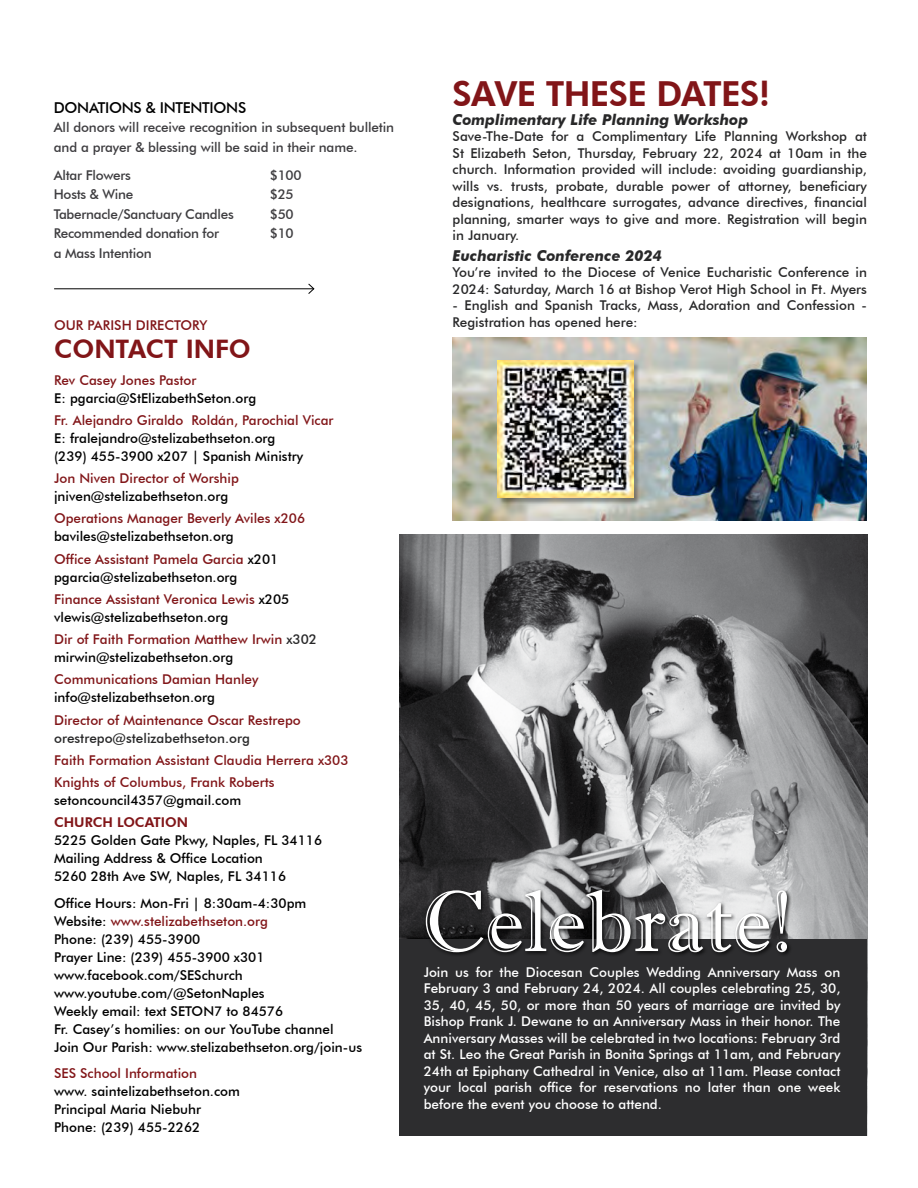
<style>
.page{position:relative;width:918px;height:1188px;background:#fff}
.page>*{position:absolute;margin:0;border:0;box-sizing:border-box;transform-origin:0 0}
.t1{font:86.4px "Imprint MT Shadow";color:#fff}
.t2{font:800 34.5px "Futura BT";letter-spacing:-.02em;color:#811518}
.t3{font:800 25.5px "Futura BT";color:#811518}
.t4{font:italic 700 15px "Futura BT";color:#282829}
.t5{font:500 15px "Futura BT";letter-spacing:-.02em;color:#000}
.t6{font:500 13.5px/18px "Futura BT";color:#000}
.t7{font:500 13.5px/16.5px "Futura BT";color:#282829}
.t8{font:500 13.5px/16.5px "Futura BT";color:#fff;text-align:justify}
.t9{font:500 13.5px/22.2px "Futura BT";color:#811518}
.t10{font:500 13.5px/19.5px "Futura BT";letter-spacing:-.02em;color:#3e3d40}
.t11{font:800 13.5px "Futura BT";color:#811518}
.s1{color:#811518}
.s2{color:#000}
.s3{color:#282829}
</style>
<div class="page">
<img style="left:400px;top:535px;width:467px;height:405px">
<hr style="left:54px;top:288px;width:260px;height:1px;background:#000">
<svg style="left:308px;top:283px;width:7px;height:11px"></svg>
<img style="left:453px;top:337px;width:414px;height:183px">
<div style="left:499px;top:362px;width:141px;height:142px;background:#000;opacity:.3"></div>
<img style="left:498px;top:361px;width:135px;height:136px">
<div style="left:400px;top:940px;width:467px;height:196px;background:#2d2d2f"></div>
<div style="left:424px;top:888px;width:368px;height:69px;background:#000;opacity:.75"></div>
<p class="t5" style="left:54px;top:99px;width:194px">DONATIONS &amp; INTENTIONS</p>
<p class="t10" style="left:54px;top:118px;width:342px">All donors will receive recognition in subsequent bulletin and a prayer &amp; blessing will be said in their name.</p>
<p class="t10" style="left:54px;top:165px;width:79px">Altar Flowers</p>
<p class="t10" style="left:270px;top:165px;width:33px">$100</p>
<p class="t10" style="left:54px;top:185px;width:81px">Hosts &amp; Wine</p>
<p class="t10" style="left:270px;top:185px;width:25px">$25</p>
<p class="t10" style="left:54px;top:204px;width:181px">Tabernacle/Sanctuary Candles</p>
<p class="t10" style="left:270px;top:204px;width:25px">$50</p>
<p class="t10" style="left:54px;top:224px;width:167px">Recommended donation for</p>
<p class="t10" style="left:270px;top:224px;width:25px">$10</p>
<p class="t10" style="left:54px;top:243px;width:99px">a Mass Intention</p>
<p class="t9" style="left:54px;top:314px;width:155px">OUR PARISH DIRECTORY</p>
<h3 class="t3" style="left:54px;top:334px;width:198px">CONTACT INFO</h3>
<p class="t9" style="left:54px;top:369px;width:144px">Rev Casey Jones Pastor</p>
<p class="t6" style="left:54px;top:389px;width:204px">E: pgarcia@StElizabethSeton.org</p>
<p class="t9" style="left:54px;top:409px;width:281px">Fr. Alejandro Giraldo Roldán, Parochial Vicar</p>
<p class="t6" style="left:54px;top:429px;width:251px">E: fralejandro@stelizabethseton.org (239) 455-3900 x207 | Spanish Ministry</p>
<p class="t9" style="left:54px;top:467px;width:186px">Jon Niven Director of Worship</p>
<p class="t6" style="left:54px;top:487px;width:176px">jniven@stelizabethseton.org</p>
<p class="t9" style="left:54px;top:507px;width:253px">Operations Manager Beverly Aviles x206</p>
<p class="t6" style="left:54px;top:525px;width:226px;line-height:22.2px">baviles@stelizabethseton.org<br><span class="s1">Office Assistant Pamela Garcia</span> x201</p>
<p class="t6" style="left:54px;top:566px;width:237px;line-height:22.2px">pgarcia@stelizabethseton.org<br><span class="s1">Finance Assistant Veronica Lewis</span> x205</p>
<p class="t9" style="left:54px;top:606px;width:264px"><span class="s2">vlewis@stelizabethseton.org<br></span>Dir of Faith Formation Matthew Irwin <span class="s3">x302</span></p>
<p class="t6" style="left:54px;top:648px;width:181px">mirwin@stelizabethseton.org</p>
<p class="t9" style="left:54px;top:668px;width:206px">Communications Damian Hanley</p>
<p class="t6" style="left:54px;top:688px;width:162px">info@stelizabethseton.org</p>
<p class="t9" style="left:54px;top:709px;width:248px">Director of Maintenance Oscar Restrepo</p>
<p class="t7" style="left:54px;top:729px;width:197px">orestrepo@stelizabethseton.org</p>
<p class="t9" style="left:54px;top:749px;width:296px">Faith Formation Assistant Claudia Herrera x303<br>Knights of Columbus, Frank Roberts</p>
<p class="t6" style="left:54px;top:791px;width:189px">setoncouncil4357@gmail.com</p>
<p class="t11" style="left:54px;top:814px;width:135px">CHURCH LOCATION</p>
<p class="t6" style="left:54px;top:831px;width:270px">5225 Golden Gate Pkwy, Naples, FL 34116<br>Mailing Address &amp; Office Location<br>5260 28th Ave SW, Naples, FL 34116</p>
<p class="t6" style="left:54px;top:894px;width:309px">Office Hours: Mon-Fri | 8:30am-4:30pm Website: <span class="s1">www.stelizabethseton.org<br></span>Phone: (239) 455-3900<br>Prayer Line: (239) 455-3900 x301 www.facebook.com/SESchurch www.youtube.com/@SetonNaples<br>Weekly email: text SETON7 to 84576<br>Fr. Casey’s homilies: on our YouTube channel<br>Join Our Parish: www.stelizabethseton.org/join-us</p>
<p class="t9" style="left:54px;top:1062px;width:145px">SES School Information</p>
<p class="t6" style="left:54px;top:1082px;width:187px">www. saintelizabethseton.com<br>Principal Maria Niebuhr<br>Phone: (239) 455-2262</p>
<h2 class="t2" style="left:453px;top:73px;width:319px">SAVE THESE DATES!</h2>
<p class="t4" style="left:453px;top:110px;width:297px">Complimentary Life Planning Workshop</p>
<p class="t7" style="left:453px;top:128px;width:416px;text-align:justify">Save-The-Date for a Complimentary Life Planning Workshop at St Elizabeth Seton, Thursday, February 22, 2024 at 10am in the church. Information provided will include: avoiding guardianship, wills vs. trusts, probate, durable power of attorney, beneficiary designations, healthcare surrogates, advance directives, financial planning, smarter ways to give and more. Registration will begin in January.</p>
<p class="t4" style="left:453px;top:246px;width:211px">Eucharistic Conference 2024</p>
<p class="t7" style="left:453px;top:264px;width:416px">You’re invited to the Diocese of Venice Eucharistic Conference in<br>2024: Saturday, March 16 at Bishop Verot High School in Ft. Myers</p>
<p class="t7" style="left:453px;top:297px;width:416px">- English and Spanish Tracks, Mass, Adoration and Confession -<br>Registration has opened here:</p>
<h1 class="t1" style="left:422px;top:871px;width:371px">Celebrate!</h1>
<p class="t8" style="left:424px;top:964px;width:418px">Join us for the Diocesan Couples Wedding Anniversary Mass on February 3 and February 24, 2024. All couples celebrating 25, 30, 35, 40, 45, 50, or more than 50 years of marriage are invited by Bishop Frank J. Dewane to an Anniversary Mass in their honor. The Anniversary Masses will be celebrated in two locations: February 3rd at St. Leo the Great Parish in Bonita Springs at 11am, and February 24th at Epiphany Cathedral in Venice, also at 11am. Please contact your local parish office for reservations no later than one week before the event you choose to attend.</p>
</div>
